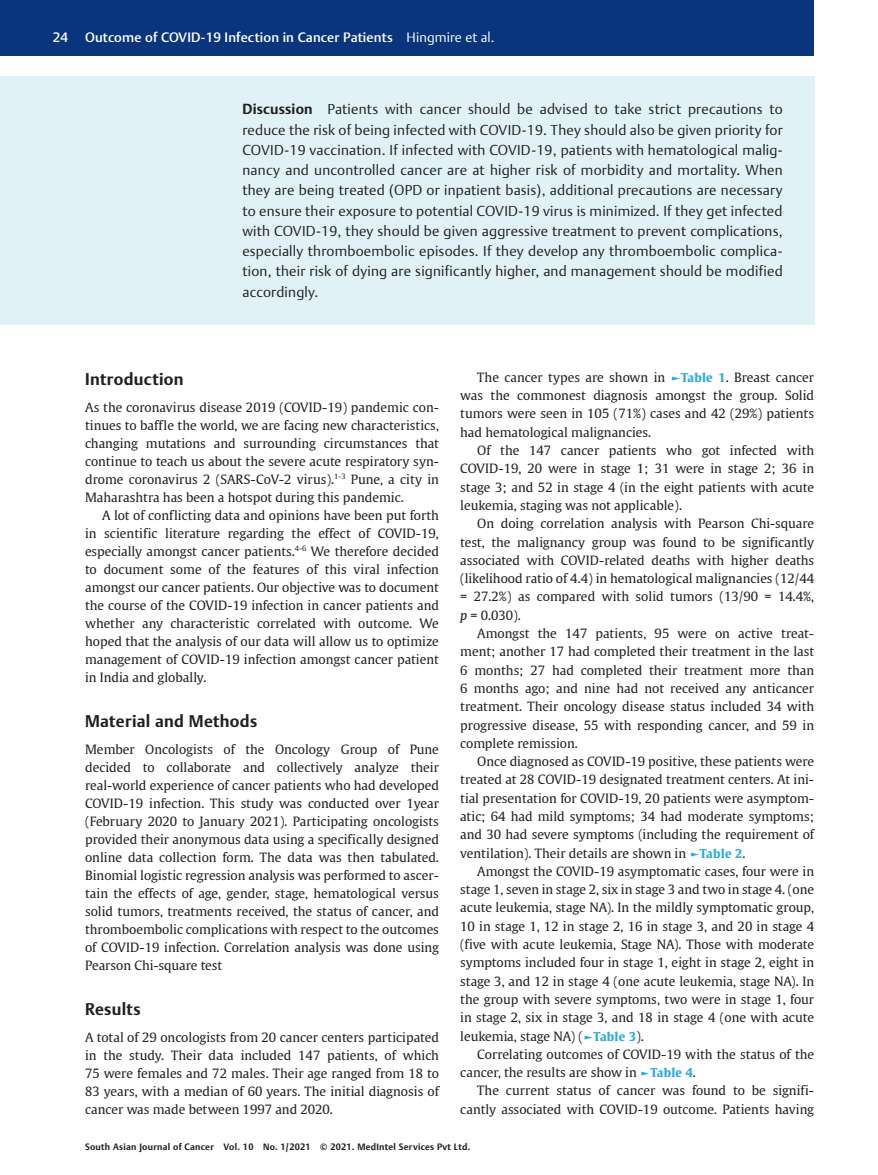
<style>
.page{position:relative;width:878px;height:1175px;background:#fff}
.page>*{position:absolute;margin:0;border:0;box-sizing:border-box;transform-origin:0 0}
.t1{font:700 16.5px "Thieme Argo 2011";letter-spacing:.02em;color:#231f20}
.t2{font:300 14.25px/20.2px "Thieme Argo 2011";letter-spacing:.015em;color:#231f20;text-align:justify}
.t3{font:500 13.5px "Thieme Argo 2011";letter-spacing:.01em;color:#fff}
.t4{font:12.75px/18.3px "Thieme Gulliver 2011";color:#231f20;text-align:justify}
.t5{font:700 9px "Thieme Argo 2011";letter-spacing:.03em;color:#231f20}
.s1{font-weight:300}
.s2{font-weight:700}
.s3{font-weight:700;font-size:12.15px;color:#2baae1}
.s4{font-style:italic}
</style>
<div class="page">
<div style="left:0;top:0;width:814px;height:55px;background:#08357c"></div>
<div style="left:0;top:77px;width:814px;height:248px;background:#e1f1f8"></div>
<p class="t3" style="left:53px;top:28px;width:17px">24</p>
<p class="t3" style="left:85px;top:28px;width:411px">Outcome of COVID-19 Infection in Cancer Patients <span class="s1">Hingmire et al.</span></p>
<p class="t2" style="left:242px;top:99px;width:542px"><span class="s2">Discussion</span> Patients with cancer should be advised to take strict precautions to reduce the risk of being infected with COVID-19. They should also be given priority for COVID-19 vaccination. If infected with COVID-19, patients with hematological malig&shy;nancy and uncontrolled cancer are at higher risk of morbidity and mortality. When they are being treated (OPD or inpatient basis), additional precautions are necessary to ensure their exposure to potential COVID-19 virus is minimized. If they get infected with COVID-19, they should be given aggressive treatment to prevent complications, especially thromboembolic episodes. If they develop any thromboembolic complica&shy;tion, their risk of dying are significantly higher, and management should be modified accordingly.</p>
<p class="t1" style="left:85px;top:368px;width:100px">Introduction</p>
<p class="t4" style="left:85px;top:397px;width:355px">As the coronavirus disease 2019 (COVID-19) pandemic con&shy;tinues to baffle the world, we are facing new characteristics, changing mutations and surrounding circumstances that continue to teach us about the severe acute respiratory syn&shy;drome coronavirus 2 (SARS-CoV-2 virus).<sup>1-3</sup> Pune, a city in Maharashtra has been a hotspot during this pandemic.</p>
<p class="t4" style="left:85px;top:505px;width:355px;text-indent:17px">A lot of conflicting data and opinions have been put forth in scientific literature regarding the effect of COVID-19, especially amongst cancer patients.<sup>4-6</sup> We therefore decided to document some of the features of this viral infection amongst our cancer patients. Our objective was to document the course of the COVID-19 infection in cancer patients and whether any characteristic correlated with outcome. We hoped that the analysis of our data will allow us to optimize management of COVID-19 infection amongst cancer patient in India and globally.</p>
<p class="t1" style="left:85px;top:710px;width:174px">Material and Methods</p>
<p class="t4" style="left:85px;top:739px;width:355px">Member Oncologists of the Oncology Group of Pune decided to collaborate and collectively analyze their real-world experience of cancer patients who had developed COVID-19 infection. This study was conducted over 1year (February 2020 to January 2021). Participating oncologists provided their anonymous data using a specifically designed online data collection form. The data was then tabulated.<br>Binomial logistic regression analysis was performed to ascer&shy;tain the effects of age, gender, stage, hematological versus solid tumors, treatments received, the status of cancer, and thromboembolic complications with respect to the outcomes of COVID-19 infection. Correlation analysis was done using Pearson Chi-square test</p>
<p class="t1" style="left:85px;top:998px;width:57px">Results</p>
<p class="t4" style="left:85px;top:1027px;width:355px">A total of 29 oncologists from 20 cancer centers participated in the study. Their data included 147 patients, of which 75 were females and 72 males. Their age ranged from 18 to 83 years, with a median of 60 years. The initial diagnosis of cancer was made between 1997 and 2020.</p>
<p class="t4" style="left:460px;top:367px;width:355px;text-indent:17px">The cancer types are shown in <span class="s3">►Table 1</span>. Breast cancer was the commonest diagnosis amongst the group. Solid tumors were seen in 105 (71%) cases and 42 (29%) patients had hematological malignancies.</p>
<p class="t4" style="left:460px;top:440px;width:355px;text-indent:17px">Of the 147 cancer patients who got infected with COVID-19, 20 were in stage 1; 31 were in stage 2; 36 in stage 3; and 52 in stage 4 (in the eight patients with acute leukemia, staging was not applicable).</p>
<p class="t4" style="left:460px;top:514px;width:355px;text-indent:17px">On doing correlation analysis with Pearson Chi-square test, the malignancy group was found to be significantly associated with COVID-related deaths with higher deaths (likelihood ratio of 4.4) in hematological malignancies (12/44 = 27.2%) as compared with solid tumors (13/90 = 14.4%, <span class="s4">p</span> = 0.030).</p>
<p class="t4" style="left:460px;top:623px;width:355px;text-indent:17px">Amongst the 147 patients, 95 were on active treat&shy;ment; another 17 had completed their treatment in the last 6 months; 27 had completed their treatment more than 6 months ago; and nine had not received any anticancer treatment. Their oncology disease status included 34 with progressive disease, 55 with responding cancer, and 59 in complete remission.</p>
<p class="t4" style="left:460px;top:751px;width:355px;text-indent:17px">Once diagnosed as COVID-19 positive, these patients were treated at 28 COVID-19 designated treatment centers. At ini&shy;tial presentation for COVID-19, 20 patients were asymptom&shy;atic; 64 had mild symptoms; 34 had moderate symptoms; and 30 had severe symptoms (including the requirement of ventilation). Their details are shown in <span class="s3">►Table 2</span>.</p>
<p class="t4" style="left:460px;top:861px;width:355px;text-indent:17px">Amongst the COVID-19 asymptomatic cases, four were in stage 1, seven in stage 2, six in stage 3 and two in stage 4. (one acute leukemia, stage NA). In the mildly symptomatic group, 10 in stage 1, 12 in stage 2, 16 in stage 3, and 20 in stage 4 (five with acute leukemia, Stage NA). Those with moderate symptoms included four in stage 1, eight in stage 2, eight in stage 3, and 12 in stage 4 (one acute leukemia, stage NA). In the group with severe symptoms, two were in stage 1, four in stage 2, six in stage 3, and 18 in stage 4 (one with acute leukemia, stage NA) (<span class="s3">►Table 3</span>).</p>
<p class="t4" style="left:460px;top:1044px;width:355px;text-indent:17px">Correlating outcomes of COVID-19 with the status of the cancer, the results are show in <span class="s3">►Table 4</span>.</p>
<p class="t4" style="left:460px;top:1080px;width:355px;text-align:right">The current status of cancer was found to be signifi&shy;cantly associated with COVID-19 outcome. Patients having</p>
<p class="t5" style="left:85px;top:1140px;width:387px">South Asian Journal of Cancer Vol. 10 No. 1/2021 © 2021. MedIntel Services Pvt Ltd.</p>
</div>
